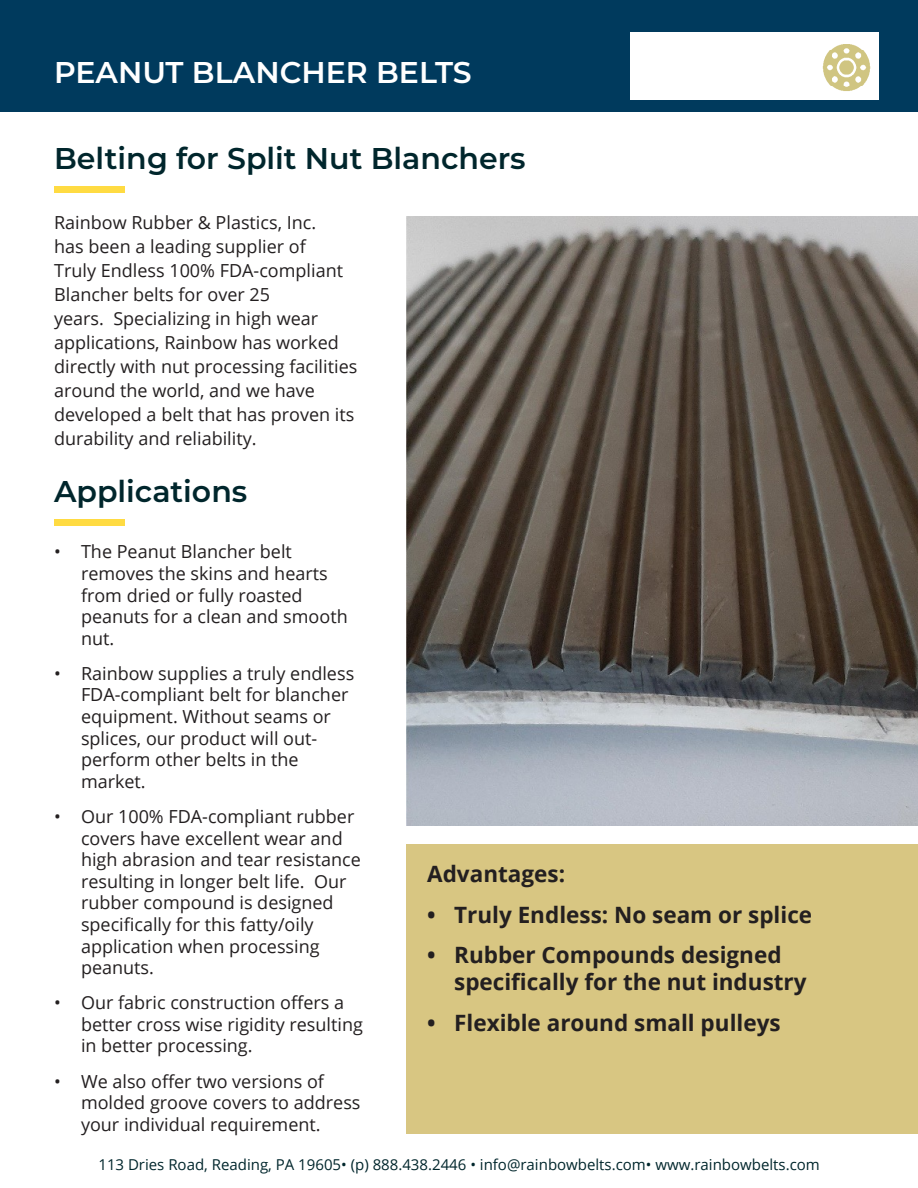
<style>
.page{position:relative;width:918px;height:1188px;background:#fff}
.page>*{position:absolute;margin:0;border:0;box-sizing:border-box;transform-origin:0 0}
.YELLOW_TITLE{font:600 30px "Montserrat";color:#00262c}
.YELLOW_TITLE-2{font:600 30px "Montserrat";color:#fff}
.PROJECT_NAME{font:700 22.5px/27px "Open Sans";color:#231f20}
.BODY{font:18px/21.6px "Open Sans";color:#231f20}
.BODY-2{font:15px "Open Sans";color:#00262c}
</style>
<div class="page">
<div style="left:0;top:0;width:918px;height:112px;background:#003a5d"></div>
<img style="left:631px;top:33px;width:248px;height:66px">
<div style="left:54px;top:519px;width:71px;height:7px;background:#ffdb42"></div>
<div style="left:407px;top:845px;width:511px;height:289px;background:#d8c682"></div>
<div style="left:54px;top:186px;width:71px;height:7px;background:#ffdb42"></div>
<img style="left:407px;top:216px;width:511px;height:609px">
<p class="YELLOW_TITLE-2" style="left:54px;top:51px;width:419px">PEANUT BLANCHER BELTS</p>
<p class="YELLOW_TITLE" style="left:54px;top:137px;width:473px">Belting for Split Nut Blanchers</p>
<p class="BODY" style="left:54px;top:210px;width:305px;line-height:24px">Rainbow Rubber &amp; Plastics, Inc.<br>has been a leading supplier of<br>Truly Endless 100% FDA-compliant<br>Blancher belts for over 25<br>years. Specializing in high wear applications, Rainbow has worked directly with nut processing facilities around the world, and we have developed a belt that has proven its durability and reliability.</p>
<p class="YELLOW_TITLE" style="left:54px;top:470px;width:195px">Applications</p>
<p class="BODY" style="left:81px;top:541px;width:268px;text-indent:-27px">• The Peanut Blancher belt removes the skins and hearts from dried or fully roasted peanuts for a clean and smooth nut.</p>
<p class="BODY" style="left:81px;top:662px;width:275px;text-indent:-27px">• Rainbow supplies a truly endless<br>FDA-compliant belt for blancher equipment. Without seams or splices, our product will out&shy;perform other belts in the market.</p>
<p class="BODY" style="left:81px;top:805px;width:281px;text-indent:-27px">• Our 100% FDA-compliant rubber covers have excellent wear and high abrasion and tear resistance resulting in longer belt life. Our rubber compound is designed specifically for this fatty/oily application when processing peanuts.</p>
<p class="BODY" style="left:81px;top:991px;width:283px;text-indent:-27px">• Our fabric construction offers a better cross wise rigidity resulting in better processing.</p>
<p class="BODY" style="left:81px;top:1070px;width:281px;text-indent:-27px">• We also offer two versions of molded groove covers to address your individual requirement.</p>
<p class="BODY-2" style="left:98px;top:1154px;width:723px">113 Dries Road, Reading, PA 19605• (p) 888.438.2446 • info@rainbowbelts.com• www.rainbowbelts.com</p>
<p class="PROJECT_NAME" style="left:427px;top:860px;width:139px">Advantages:</p>
<p class="PROJECT_NAME" style="left:427px;top:900px;width:387px">• Truly Endless: No seam or splice</p>
<p class="PROJECT_NAME" style="left:454px;top:941px;width:354px;text-indent:-27px">• Rubber Compounds designed specifically for the nut industry</p>
<p class="PROJECT_NAME" style="left:427px;top:1008px;width:355px">• Flexible around small pulleys</p>
</div>
